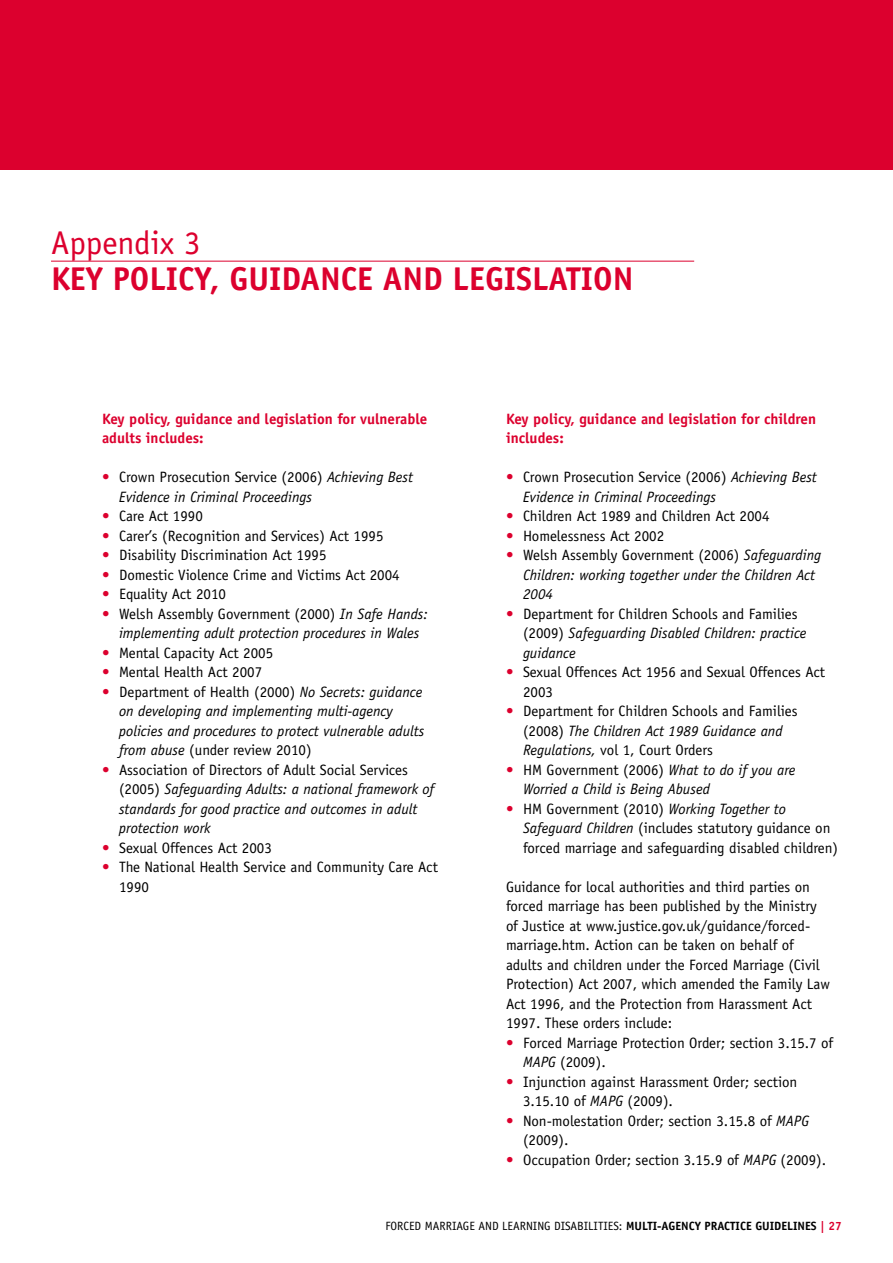
<style>
.page{position:relative;width:893px;height:1263px;background:#fff}
.page>*{position:absolute;margin:0;border:0;box-sizing:border-box;transform-origin:0 0}
.t1{font:700 33px "Officina Sans";color:#dc002e}
.t2{font:33px "Officina Sans";color:#dc002e}
.t3{font:15px/19.5px "Officina Sans";color:#000}
.t4{font:italic 15px/19.5px "Officina Sans";color:#000}
.t5{font:700 15px/19.5px "Officina Sans";color:#dc002e}
.t6{font:12px "Officina Sans";color:#000}
.t7{font:700 12px "Officina Sans";letter-spacing:-.01em;color:#000}
.t8{font:700 12px "Officina Sans";color:#dc002e}
.s1{font-style:normal;color:#dc002e}
.s2{font-style:normal}
.s3{color:#dc002e}
.s4{font-style:italic}
.s5{font-weight:400}
</style>
<div class="page">
<div style="left:0;top:0;width:893px;height:170px;background:#dc002e"></div>
<hr style="left:51px;top:261px;width:643px;height:1px;background:#dc002e">
<h1 class="t2" style="left:51px;top:224px;width:151px">Appendix 3</h1>
<h1 class="t1" style="left:51px;top:259px;width:18px">KEY</h1>
<h1 class="t1" style="left:113px;top:259px;width:35px">POLICY</h1>
<h1 class="t1" style="left:210px;top:259px;width:38px">, GUID</h1>
<h1 class="t1" style="left:300px;top:259px;width:38px">ANCE</h1>
<h1 class="t1" style="left:383px;top:259px;width:87px">AND LEGISL</h1>
<h1 class="t1" style="left:548px;top:259px;width:35px">ATION</h1>
<p class="t5" style="left:102px;top:409px;width:327px">Key policy, guidance and legislation for vulnerable adults includes:</p>
<p class="t4" style="left:119px;top:467px;width:295px;text-indent:-17px"><span class="s1">•</span> <span class="s2">Crown Prosecution Service (2006)</span> Achieving Best<br>Evidence in Criminal Proceedings</p>
<p class="t3" style="left:102px;top:506px;width:102px"><span class="s3">•</span> Care Act 1990</p>
<p class="t3" style="left:102px;top:526px;width:283px"><span class="s3">•</span> Carer’s (Recognition and Services) Act 1995</p>
<p class="t3" style="left:102px;top:545px;width:226px"><span class="s3">•</span> Disability Discrimination Act 1995</p>
<p class="t3" style="left:102px;top:565px;width:299px"><span class="s3">•</span> Domestic Violence Crime and Victims Act 2004</p>
<p class="t3" style="left:102px;top:584px;width:125px"><span class="s3">•</span> Equality Act 2010</p>
<p class="t4" style="left:102px;top:604px;width:327px;text-align:center"><span class="s1">•</span> <span class="s2">Welsh Assembly Government (2000)</span> In Safe Hands: implementing adult protection procedures in Wales</p>
<p class="t3" style="left:102px;top:643px;width:173px"><span class="s3">•</span> Mental Capacity Act 2005</p>
<p class="t3" style="left:102px;top:662px;width:162px"><span class="s3">•</span> Mental Health Act 2007</p>
<p class="t4" style="left:119px;top:682px;width:307px;text-indent:-17px"><span class="s1">•</span> <span class="s2">Department of Health (2000)</span> No Secrets: guidance on developing and implementing multi-agency policies and procedures to protect vulnerable adults from abuse <span class="s2">(under review 2010)</span></p>
<p class="t4" style="left:119px;top:760px;width:317px;text-indent:-17px"><span class="s1">•</span> <span class="s2">Association of Directors of Adult Social Services (2005)</span> Safeguarding Adults: a national framework of standards for good practice and outcomes in adult protection work</p>
<p class="t3" style="left:102px;top:838px;width:171px"><span class="s3">•</span> Sexual Offences Act 2003</p>
<p class="t3" style="left:119px;top:857px;width:320px;text-indent:-17px"><span class="s3">•</span> The National Health Service and Community Care Act<br>1990</p>
<p class="t5" style="left:506px;top:409px;width:312px">Key policy, guidance and legislation for children includes:</p>
<p class="t4" style="left:523px;top:467px;width:295px;text-indent:-17px"><span class="s1">•</span> <span class="s2">Crown Prosecution Service (2006)</span> Achieving Best<br>Evidence in Criminal Proceedings</p>
<p class="t3" style="left:506px;top:506px;width:265px"><span class="s3">•</span> Children Act 1989 and Children Act 2004</p>
<p class="t3" style="left:506px;top:526px;width:160px"><span class="s3">•</span> Homelessness Act 2002</p>
<p class="t4" style="left:523px;top:545px;width:300px;text-indent:-17px"><span class="s1">•</span> <span class="s2">Welsh Assembly Government (2006)</span> Safeguarding<br>Children: working together under the Children Act<br>2004</p>
<p class="t3" style="left:523px;top:604px;width:285px;text-indent:-17px"><span class="s3">•</span> Department for Children Schools and Families (2009) <span class="s4">Safeguarding Disabled Children: practice guidance</span></p>
<p class="t3" style="left:523px;top:662px;width:304px;text-indent:-17px"><span class="s3">•</span> Sexual Offences Act 1956 and Sexual Offences Act<br>2003</p>
<p class="t3" style="left:523px;top:701px;width:276px;text-indent:-17px"><span class="s3">•</span> Department for Children Schools and Families (2008) <span class="s4">The Children Act 1989 Guidance and<br>Regulations,</span> vol 1, Court Orders</p>
<p class="t4" style="left:523px;top:760px;width:274px;text-indent:-17px"><span class="s1">•</span> <span class="s2">HM Government (2006)</span> What to do if you are<br>Worried a Child is Being Abused</p>
<p class="t3" style="left:523px;top:799px;width:317px;text-indent:-17px"><span class="s3">•</span> HM Government (2010) <span class="s4">Working Together to<br>Safeguard Children</span> (includes statutory guidance on forced marriage and safeguarding disabled children)</p>
<p class="t3" style="left:506px;top:877px;width:325px">Guidance for local authorities and third parties on forced marriage has been published by the Ministry of Justice at www.justice.gov.uk/guidance/forced&shy;marriage.htm. Action can be taken on behalf of adults and children under the Forced Marriage (Civil Protection) Act 2007, which amended the Family Law Act 1996, and the Protection from Harassment Act 1997. These orders include:</p>
<p class="t3" style="left:523px;top:1033px;width:312px;text-indent:-17px"><span class="s3">•</span> Forced Marriage Protection Order; section 3.15.7 of<br><span class="s4">MAPG</span> (2009).</p>
<p class="t3" style="left:523px;top:1072px;width:276px;text-indent:-17px"><span class="s3">•</span> Injunction against Harassment Order; section<br>3.15.10 of <span class="s4">MAPG</span> (2009).</p>
<p class="t3" style="left:523px;top:1111px;width:287px;text-indent:-17px"><span class="s3">•</span> Non-molestation Order; section 3.15.8 of <span class="s4">MAPG </span>(2009).</p>
<p class="t3" style="left:506px;top:1150px;width:322px"><span class="s3">•</span> Occupation Order; section 3.15.9 of <span class="s4">MAPG</span> (2009).</p>
<p class="t6" style="left:385px;top:1219px;width:12px">FORCED</p>
<p class="t6" style="left:425px;top:1219px;width:15px">MARRIAGE</p>
<p class="t6" style="left:478px;top:1219px;width:8px">AND</p>
<p class="t6" style="left:502px;top:1219px;width:13px">LEARNING</p>
<p class="t6" style="left:554px;top:1219px;width:50px">DIsabiliTIES</p>
<p class="t7" style="left:619px;top:1218px;width:22px"><span class="s5">:</span> MULTI</p>
<p class="t7" style="left:657px;top:1218px;width:19px">-AGENCY</p>
<p class="t7" style="left:704px;top:1218px;width:27px">PRACTICE</p>
<p class="t7" style="left:755px;top:1218px;width:8px">GUIDELINES</p>
<p class="t8" style="left:820px;top:1218px;width:23px">| 27</p>
</div>
